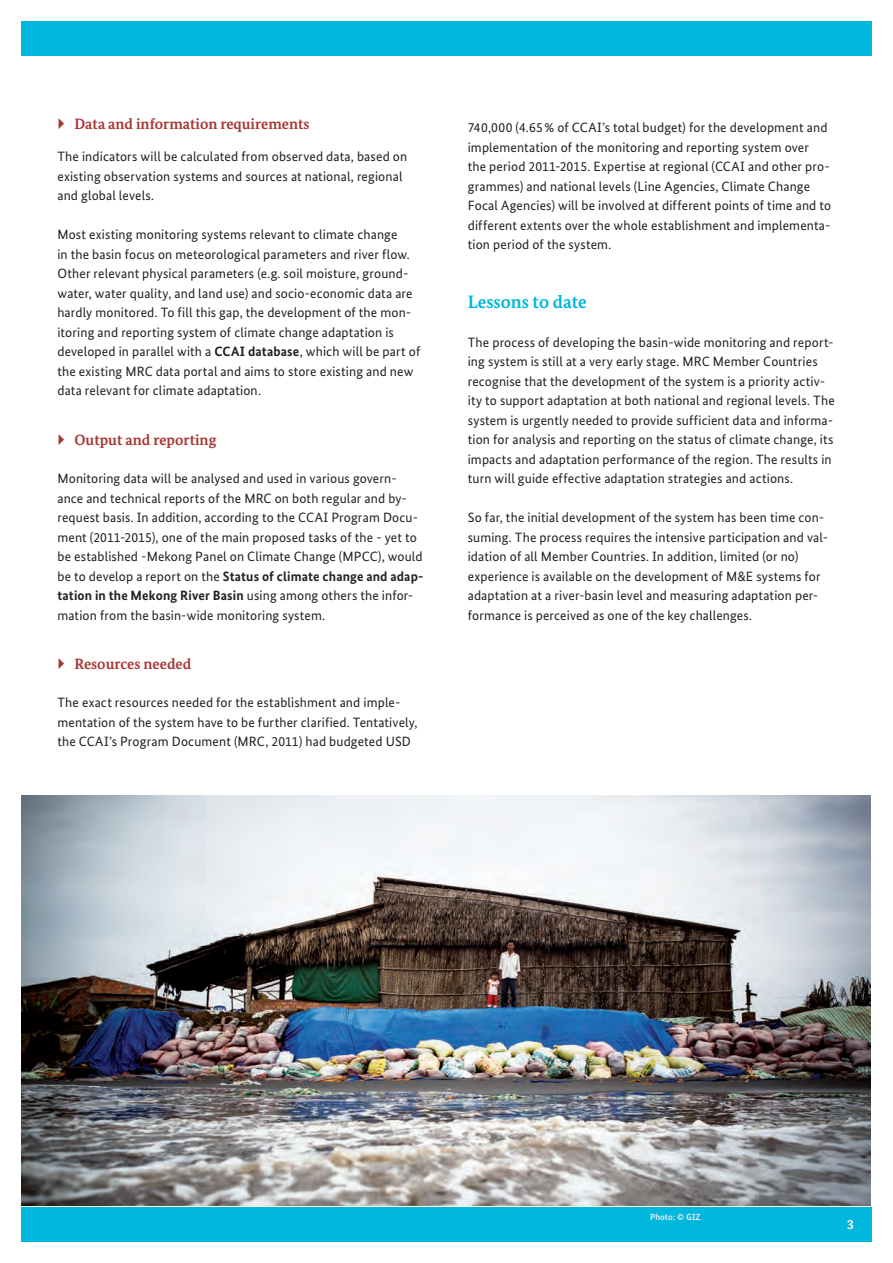
<style>
.page{position:relative;width:893px;height:1263px;background:#fff}
.page>*{position:absolute;margin:0;border:0;box-sizing:border-box;transform-origin:0 0}
.Überschrift1{font:700 18px "Bundes Serif";color:#00b8de}
.t1{font:700 15px "Bundes Serif";color:#a73836}
.Absatz{font:13.5px/19.5px "Bundes Sans";letter-spacing:.01em;color:#231f20}
.Seitenzahl_rechts{font:700 13.5px "Bundes Serif";color:#e6e7e9}
.Fotonachweis{font:700 9px "Bundes Sans";color:#e6e7e9}
.s1{font-weight:700}
</style>
<div class="page">
<div style="left:21px;top:1208px;width:851px;height:34px;background:#00b8de"></div>
<div style="left:21px;top:21px;width:851px;height:34px;background:#00b8de"></div>
<img style="left:21px;top:795px;width:849px;height:410px">
<p class="t1" style="left:74px;top:115px;width:237px">Data and information requirements</p>
<p class="Absatz" style="left:57px;top:147px;width:351px">The indicators will be calculated from observed data, based on existing observation systems and sources at national, regional and global levels.</p>
<p class="Absatz" style="left:57px;top:225px;width:364px">Most existing monitoring systems relevant to climate change<br>in the basin focus on meteorological parameters and river flow.<br>Other relevant physical parameters (e.g. soil moisture, ground&shy;water, water quality, and land use) and socio-economic data are hardly monitored. To fill this gap, the development of the mon&shy;itoring and reporting system of climate change adaptation is developed in parallel with a <span class="s1">CCAI database</span>, which will be part of the existing MRC data portal and aims to store existing and new data relevant for climate adaptation.</p>
<p class="t1" style="left:74px;top:430px;width:143px">Output and reporting</p>
<p class="Absatz" style="left:57px;top:468px;width:368px">Monitoring data will be analysed and used in various govern&shy;ance and technical reports of the MRC on both regular and by&shy;request basis. In addition, according to the CCAI Program Docu&shy;ment (2011-2015), one of the main proposed tasks of the - yet to be established -Mekong Panel on Climate Change (MPCC), would be to develop a report on the <span class="s1">Status of climate change and adap&shy;tation in the Mekong River Basin</span> using among others the infor&shy;mation from the basin-wide monitoring system.</p>
<p class="t1" style="left:74px;top:655px;width:118px">Resources needed</p>
<p class="Absatz" style="left:57px;top:693px;width:362px">The exact resources needed for the establishment and imple&shy;mentation of the system have to be further clarified. Tentatively, the CCAI’s Program Document (MRC, 2011) had budgeted USD</p>
<p class="Absatz" style="left:468px;top:117px;width:365px">740,000 (4.65% of CCAI’s total budget) for the development and implementation of the monitoring and reporting system over<br>the period 2011-2015. Expertise at regional (CCAI and other pro&shy;grammes) and national levels (Line Agencies, Climate Change Focal Agencies) will be involved at different points of time and to different extents over the whole establishment and implementa&shy;tion period of the system.</p>
<p class="Überschrift1" style="left:468px;top:290px;width:121px">Lessons to date</p>
<p class="Absatz" style="left:468px;top:332px;width:369px">The process of developing the basin-wide monitoring and report&shy;ing system is still at a very early stage. MRC Member Countries recognise that the development of the system is a priority activ&shy;ity to support adaptation at both national and regional levels. The system is urgently needed to provide sufficient data and informa&shy;tion for analysis and reporting on the status of climate change, its impacts and adaptation performance of the region. The results in turn will guide effective adaptation strategies and actions.</p>
<p class="Absatz" style="left:468px;top:507px;width:362px">So far, the initial development of the system has been time con&shy;suming. The process requires the intensive participation and val&shy;idation of all Member Countries. In addition, limited (or no) experience is available on the development of M&amp;E systems for adaptation at a river-basin level and measuring adaptation per&shy;formance is perceived as one of the key challenges.</p>
<p class="Fotonachweis" style="left:650px;top:1211px;width:52px">Photo: © GIZ</p>
<p class="Seitenzahl_rechts" style="left:847px;top:1216px;width:8px">3</p>
</div>
